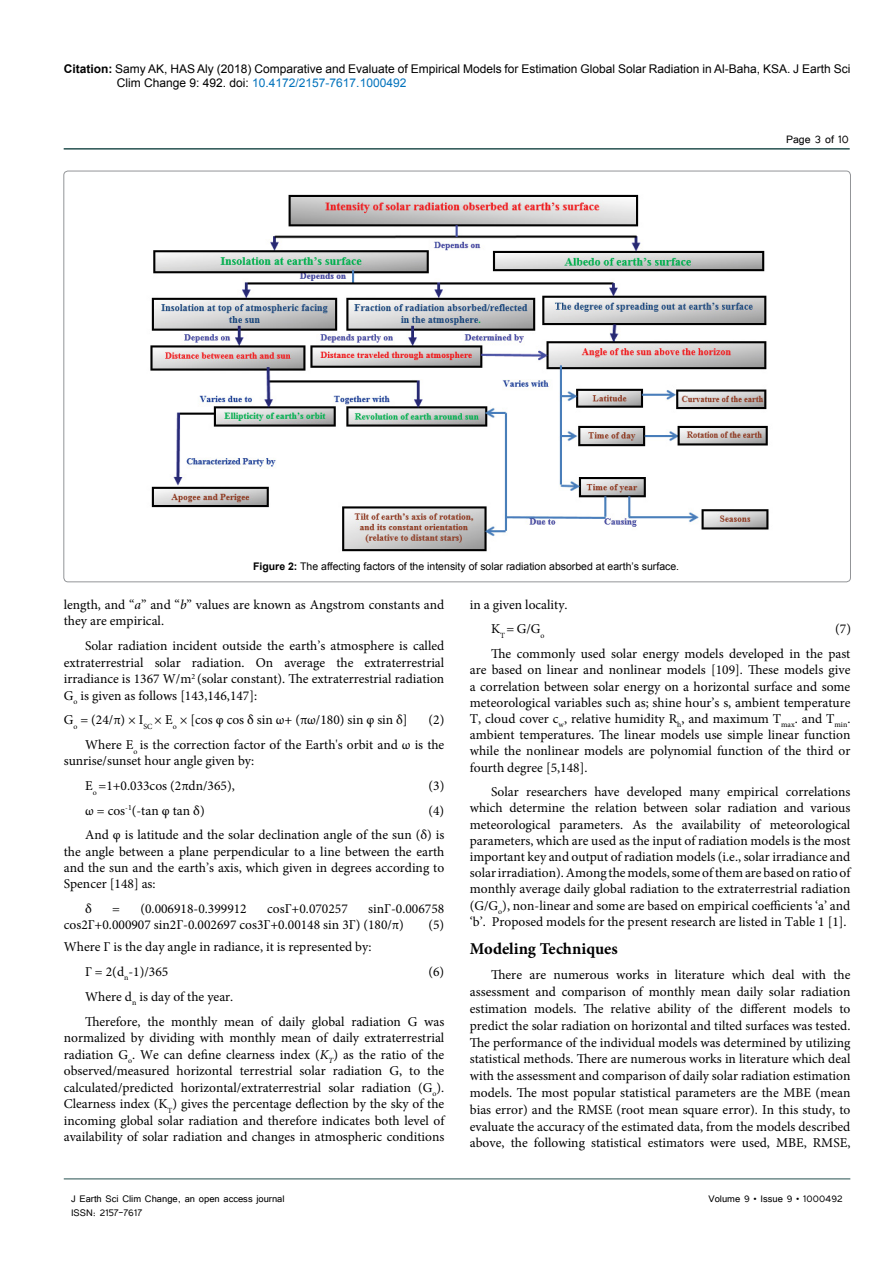
<style>
.page{position:relative;width:893px;height:1263px;background:#fff}
.page>*{position:absolute;margin:0;border:0;box-sizing:border-box;transform-origin:0 0}
.t1{font:700 16.5px "Minion Pro";color:#000}
.t2{font:13.5px/16.2px "Minion Pro";color:#000;text-align:justify}
.t3{font:13.5px "Tunga";color:#000}
.t4{font:12px/14.4px "Arial";color:#000}
.t5{font:12px "Tunga";color:#000}
.t6{font:10.5px "Arial";color:#000}
.s1{font-weight:700}
.s2{color:#0072bc}
.s3{font-style:italic}
</style>
<div class="page">
<hr style="left:64px;top:148px;width:786px;height:2px;background:#265150">
<hr style="left:64px;top:1179px;width:786px;height:1px;background:#265150">
<img style="left:150px;top:194px;width:619px;height:358px">
<p class="t4" style="left:117px;top:61px;width:735px;text-indent:-53px"><span class="s1">Citation:</span> Samy AK, HAS Aly (2018) Comparative and Evaluate of Empirical Models for Estimation Global Solar Radiation in Al-Baha, KSA. J Earth Sci<br>Clim Change 9: 492. doi: <span class="s2">10.4172/2157-7617.1000492</span></p>
<p class="t3" style="left:786px;top:131px;width:64px">Page 3 of 10</p>
<p class="t6" style="left:253px;top:559px;width:428px"><span class="s1">Figure 2:</span> The affecting factors of the intensity of solar radiation absorbed at earth’s surface.</p>
<p class="t2" style="left:64px;top:596px;width:382px">length, and “<span class="s3">a</span>” and “<span class="s3">b</span>” values are known as Angstrom constants and they are empirical.</p>
<p class="t2" style="left:64px;top:638px;width:382px;text-indent:21px">Solar radiation incident outside the earth’s atmosphere is called extraterrestrial solar radiation. On average the extraterrestrial irradiance is 1367 W/m<sup>2</sup> (solar constant). The extraterrestrial radiation G<sub>o</sub> is given as follows [143,146,147]:</p>
<p class="t2" style="left:64px;top:712px;width:345px">G<sub>o</sub> = (24/π) × I<sub>SC</sub> × E<sub>o</sub> × [cos φ cos δ sin ω+ (πω/180) sin φ sin δ]</p>
<p class="t2" style="left:85px;top:708px;width:361px;line-height:24.8px;text-align:right">(2)<br>Where E<sub>o</sub> is the correction factor of the Earth's orbit and ω is the</p>
<p class="t2" style="left:64px;top:749px;width:192px;line-height:24.8px;text-align:center">sunrise/sunset hour angle given by:<br>E<sub>o</sub> =1+0.033cos (2πdn/365),</p>
<p class="t2" style="left:429px;top:778px;width:17px">(3)</p>
<p class="t2" style="left:85px;top:802px;width:121px">ω = cos<sup>-1</sup>(-tan φ tan δ)</p>
<p class="t2" style="left:85px;top:798px;width:361px;line-height:24.8px;text-align:right">(4)<br>And φ is latitude and the solar declination angle of the sun (δ) is</p>
<p class="t2" style="left:64px;top:843px;width:382px">the angle between a plane perpendicular to a line between the earth and the sun and the earth’s axis, which given in degrees according to Spencer [148] as:</p>
<p class="t2" style="left:85px;top:900px;width:8px">δ</p>
<p class="t2" style="left:112px;top:900px;width:9px">=</p>
<p class="t2" style="left:140px;top:900px;width:108px">(0.006918-0.399912</p>
<p class="t2" style="left:267px;top:900px;width:82px">cosΓ+0.070257</p>
<p class="t2" style="left:64px;top:900px;width:382px;text-indent:305px">sinΓ-0.006758 cos2Γ+0.000907 sin2Γ-0.002697 cos3Γ+0.00148 sin 3Γ) (180/π)</p>
<p class="t2" style="left:428px;top:917px;width:17px">(5)</p>
<p class="t2" style="left:85px;top:934px;width:288px;line-height:24.8px;text-indent:-21px">Where Γ is the day angle in radiance, it is represented by:<br>Γ = 2(d<sub>n</sub>-1)/365</p>
<p class="t2" style="left:428px;top:963px;width:17px">(6)</p>
<p class="t2" style="left:85px;top:984px;width:361px;line-height:25px">Where d<sub>n</sub> is day of the year.<br>Therefore, the monthly mean of daily global radiation G was</p>
<p class="t2" style="left:64px;top:1029px;width:382px">normalized by dividing with monthly mean of daily extraterrestrial radiation G<sub>o</sub>. We can define clearness index (<span class="s3">K</span><sub>T</sub>) as the ratio of the observed/measured horizontal terrestrial solar radiation G, to the calculated/predicted horizontal/extraterrestrial solar radiation (G<sub>o</sub>).<br>Clearness index (K<sub>T</sub>) gives the percentage deflection by the sky of the incoming global solar radiation and therefore indicates both level of availability of solar radiation and changes in atmospheric conditions</p>
<p class="t2" style="left:470px;top:592px;width:99px;line-height:24.8px;text-align:center">in a given locality.<br>K<sub>T</sub> = G/G<sub>o</sub></p>
<p class="t2" style="left:491px;top:617px;width:361px;line-height:24.8px;text-align:right">(7)<br>The commonly used solar energy models developed in the past</p>
<p class="t2" style="left:470px;top:662px;width:382px">are based on linear and nonlinear models [109]. These models give a correlation between solar energy on a horizontal surface and some meteorological variables such as; shine hour’s s, ambient temperature T, cloud cover c<sub>w</sub>, relative humidity R<sub>h</sub>, and maximum T<sub>max</sub>. and T<sub>min</sub>. ambient temperatures. The linear models use simple linear function while the nonlinear models are polynomial function of the third or fourth degree [5,148].</p>
<p class="t2" style="left:470px;top:784px;width:382px;text-indent:21px">Solar researchers have developed many empirical correlations which determine the relation between solar radiation and various meteorological parameters. As the availability of meteorological parameters, which are used as the input of radiation models is the most important key and output of radiation models (i.e., solar irradiance and solar irradiation). Among the models, some of them are based on ratio of monthly average daily global radiation to the extraterrestrial radiation (G/G<sub>o</sub>), non-linear and some are based on empirical coefficients ‘a’ and ‘b’. Proposed models for the present research are listed in Table 1 [1].</p>
<p class="t1" style="left:470px;top:937px;width:149px">Modeling Techniques</p>
<p class="t2" style="left:470px;top:967px;width:382px;line-height:16.8px;text-indent:21px">There are numerous works in literature which deal with the assessment and comparison of monthly mean daily solar radiation estimation models. The relative ability of the different models to predict the solar radiation on horizontal and tilted surfaces was tested.<br>The performance of the individual models was determined by utilizing statistical methods. There are numerous works in literature which deal with the assessment and comparison of daily solar radiation estimation models. The most popular statistical parameters are the MBE (mean bias error) and the RMSE (root mean square error). In this study, to evaluate the accuracy of the estimated data, from the models described above, the following statistical estimators were used, MBE, RMSE,</p>
<p class="t5" style="left:71px;top:1190px;width:215px">J Earth Sci Clim Change, an open access journal</p>
<p class="t5" style="left:708px;top:1190px;width:136px">Volume 9 • Issue 9 • 1000492</p>
<p class="t5" style="left:71px;top:1205px;width:73px">ISSN: 2157-7617</p>
</div>
